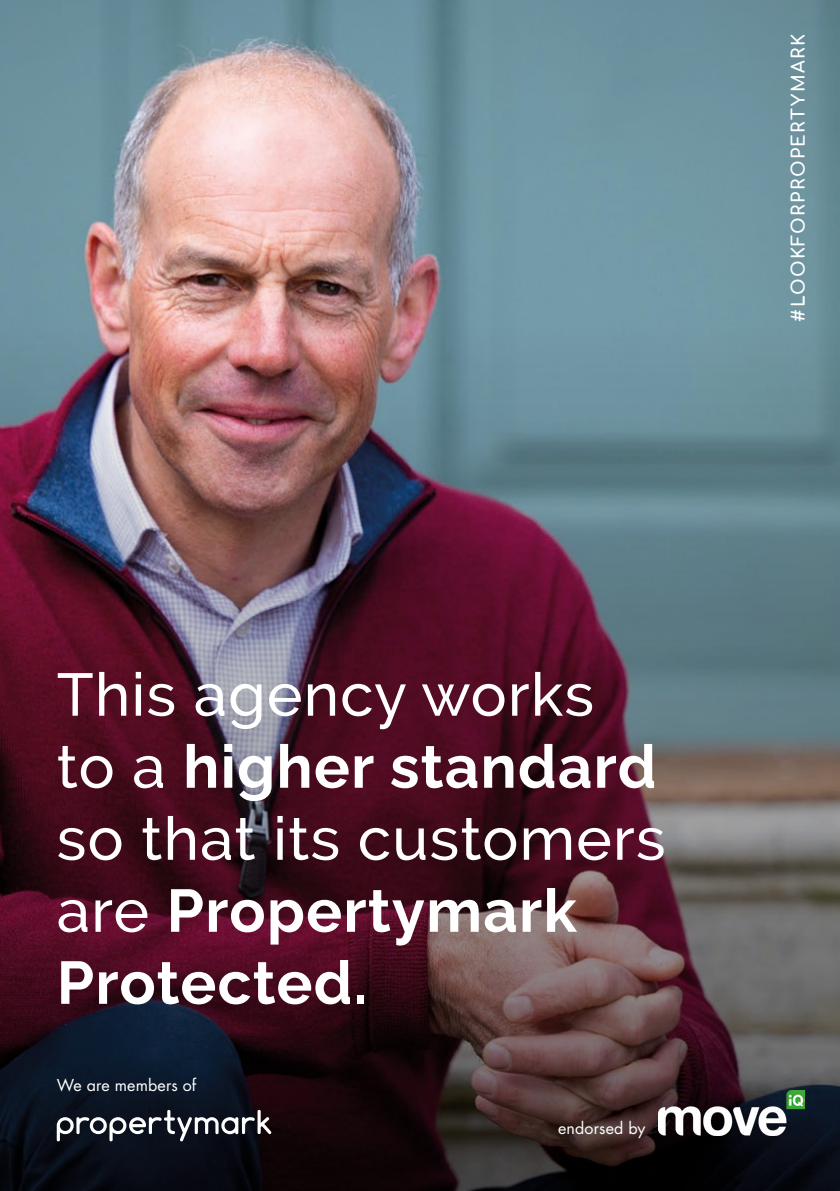
<style>
.page{position:relative;width:840px;height:1191px;background:#fff}
.page>*{position:absolute;margin:0;border:0;box-sizing:border-box;transform-origin:0 0}
.t1{font:500 60px/72px "Raleway";letter-spacing:.02em;color:#fff}
.t2{font:700 18px "Comfortaa";letter-spacing:.08em;color:#fff}
.t3{font:16px "Futura Std";letter-spacing:.01em;color:#fff}
.s1{font-weight:700}
</style>
<div class="page">
<img style="left:0;top:0;width:839px;height:327px">
<img style="left:0;top:327px;width:839px;height:864px">
<svg style="left:57px;top:1109px;width:214px;height:32px"></svg>
<img style="left:658px;top:1090px;width:146px;height:45px">
<p class="t2" style="left:781px;top:321px;width:289px;rotate:-90deg">#LOOKFORPROPERTYMARK</p>
<p class="t1" style="left:57px;top:658px;width:610px">This agency works to a <span class="s1">higher standard </span>so that its customers are <span class="s1">Propertymark<br>Protected.</span></p>
<p class="t3" style="left:57px;top:1075px;width:141px">We are members of</p>
<p class="t3" style="left:557px;top:1118px;width:89px">endorsed by</p>
</div>
